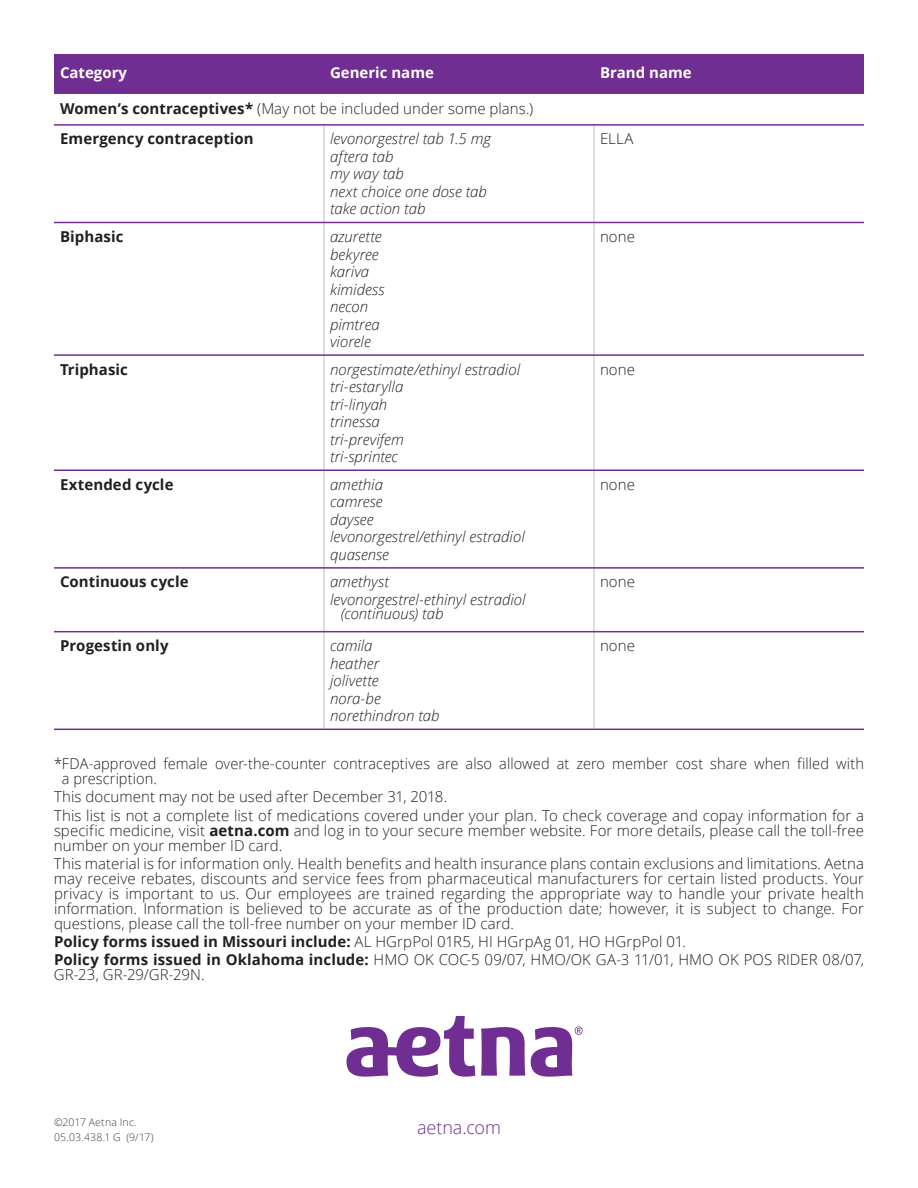
<style>
.page{position:relative;width:918px;height:1188px;background:#fff}
.page>*{position:absolute;margin:0;border:0;box-sizing:border-box;transform-origin:0 0}
.t1{font:300 18px "Open Sans";letter-spacing:-.005em;color:#702d92}
.t2{font:300 15px/15px "Open Sans";letter-spacing:.005em;color:#231f20}
.t3{font:italic 300 15px/17.5px "Open Sans";color:#231f20}
.t4{font:700 15px "Open Sans";letter-spacing:.005em;color:#231f20}
.t5{font:700 15px "Open Sans";color:#fff}
.t6{font:300 10.5px "Open Sans";letter-spacing:.015em;color:#3e3e3f}
.s1{font-weight:700}
</style>
<div class="page">
<hr style="left:324px;top:126px;width:1px;height:96px;background:#bcbdc0">
<hr style="left:594px;top:126px;width:1px;height:96px;background:#bcbdc0">
<hr style="left:324px;top:223px;width:1px;height:131px;background:#bcbdc0">
<hr style="left:594px;top:223px;width:1px;height:131px;background:#bcbdc0">
<hr style="left:324px;top:356px;width:1px;height:113px;background:#bcbdc0">
<hr style="left:594px;top:356px;width:1px;height:113px;background:#bcbdc0">
<hr style="left:324px;top:471px;width:1px;height:96px;background:#bcbdc0">
<hr style="left:594px;top:471px;width:1px;height:96px;background:#bcbdc0">
<hr style="left:324px;top:569px;width:1px;height:62px;background:#bcbdc0">
<hr style="left:594px;top:569px;width:1px;height:62px;background:#bcbdc0">
<hr style="left:324px;top:632px;width:1px;height:97px;background:#bcbdc0">
<hr style="left:594px;top:632px;width:1px;height:97px;background:#bcbdc0">
<hr style="left:54px;top:124px;width:270px;height:2px;background:#702d92">
<hr style="left:324px;top:124px;width:270px;height:2px;background:#702d92">
<hr style="left:594px;top:124px;width:270px;height:2px;background:#702d92">
<hr style="left:54px;top:222px;width:270px;height:1px;background:#702d92">
<hr style="left:324px;top:222px;width:270px;height:1px;background:#702d92">
<hr style="left:594px;top:222px;width:270px;height:1px;background:#702d92">
<hr style="left:54px;top:354px;width:270px;height:2px;background:#702d92">
<hr style="left:324px;top:354px;width:270px;height:2px;background:#702d92">
<hr style="left:594px;top:354px;width:270px;height:2px;background:#702d92">
<hr style="left:54px;top:469px;width:270px;height:2px;background:#702d92">
<hr style="left:324px;top:469px;width:270px;height:2px;background:#702d92">
<hr style="left:594px;top:469px;width:270px;height:2px;background:#702d92">
<hr style="left:54px;top:567px;width:270px;height:2px;background:#702d92">
<hr style="left:324px;top:567px;width:270px;height:2px;background:#702d92">
<hr style="left:594px;top:567px;width:270px;height:2px;background:#702d92">
<hr style="left:54px;top:631px;width:270px;height:1px;background:#702d92">
<hr style="left:324px;top:631px;width:270px;height:1px;background:#702d92">
<hr style="left:594px;top:631px;width:270px;height:1px;background:#702d92">
<hr style="left:54px;top:729px;width:270px;height:1px;background:#702d92">
<hr style="left:324px;top:729px;width:270px;height:1px;background:#702d92">
<hr style="left:594px;top:729px;width:270px;height:1px;background:#702d92">
<div style="left:54px;top:54px;width:270px;height:40px;background:#702d92"></div>
<div style="left:324px;top:54px;width:270px;height:40px;background:#702d92"></div>
<div style="left:594px;top:54px;width:270px;height:40px;background:#702d92"></div>
<svg style="left:347px;top:1016px;width:236px;height:61px"></svg>
<p class="t5" style="left:60px;top:62px;width:69px">Category</p>
<p class="t5" style="left:330px;top:62px;width:105px">Generic name</p>
<p class="t5" style="left:600px;top:62px;width:93px">Brand name</p>
<p class="t2" style="left:60px;top:101px;width:475px"><span class="s1">Women’s contraceptives*</span> (May not be included under some plans.)</p>
<p class="t4" style="left:60px;top:128px;width:195px">Emergency contraception</p>
<p class="t3" style="left:330px;top:130px;width:163px">levonorgestrel tab 1.5 mg aftera tab<br>my way tab<br>next choice one dose tab take action tab</p>
<p class="t2" style="left:600px;top:131px;width:35px">ELLA</p>
<p class="t4" style="left:60px;top:226px;width:65px">Biphasic</p>
<p class="t3" style="left:330px;top:227px;width:56px">azurette bekyree kariva kimidess necon pimtrea viorele</p>
<p class="t2" style="left:600px;top:229px;width:36px">none</p>
<p class="t4" style="left:60px;top:359px;width:70px">Triphasic</p>
<p class="t3" style="left:330px;top:360px;width:192px">norgestimate/ethinyl estradiol tri-estarylla<br>tri-linyah<br>trinessa<br>tri-previfem<br>tri-sprintec</p>
<p class="t2" style="left:600px;top:361px;width:36px">none</p>
<p class="t4" style="left:60px;top:474px;width:115px">Extended cycle</p>
<p class="t3" style="left:330px;top:475px;width:196px">amethia<br>camrese<br>daysee<br>levonorgestrel/ethinyl estradiol quasense</p>
<p class="t2" style="left:600px;top:476px;width:36px">none</p>
<p class="t4" style="left:60px;top:571px;width:130px">Continuous cycle</p>
<p class="t3" style="left:330px;top:573px;width:197px">amethyst levonorgestrel-ethinyl estradiol</p>
<p class="t3" style="left:341px;top:604px;width:104px">(continuous) tab</p>
<p class="t2" style="left:600px;top:574px;width:36px">none</p>
<p class="t4" style="left:60px;top:635px;width:110px">Progestin only</p>
<p class="t3" style="left:330px;top:636px;width:111px">camila<br>heather<br>jolivette<br>nora-be norethindron tab</p>
<p class="t2" style="left:600px;top:638px;width:36px">none</p>
<p class="t2" style="left:62px;top:756px;width:804px;text-indent:-8px">*FDA-approved female over-the-counter contraceptives are also allowed at zero member cost share when filled with a prescription.</p>
<p class="t2" style="left:54px;top:789px;width:395px">This document may not be used after December 31, 2018.</p>
<p class="t2" style="left:54px;top:807px;width:812px;text-align:justify">This list is not a complete list of medications covered under your plan. To check coverage and copay information for a specific medicine, visit <span class="s1">aetna.com</span> and log in to your secure member website. For more details, please call the toll-free number on your member ID card.</p>
<p class="t2" style="left:54px;top:856px;width:812px;text-align:justify">This material is for information only. Health benefits and health insurance plans contain exclusions and limitations. Aetna may receive rebates, discounts and service fees from pharmaceutical manufacturers for certain listed products. Your privacy is important to us. Our employees are trained regarding the appropriate way to handle your private health information. Information is believed to be accurate as of the production date; however, it is subject to change. For questions, please call the toll-free number on your member ID card.</p>
<p class="t2" style="left:54px;top:934px;width:634px"><span class="s1">Policy forms issued in Missouri include:</span> AL HGrpPol 01R5, HI HGrpAg 01, HO HGrpPol 01.</p>
<p class="t2" style="left:54px;top:952px;width:812px"><span class="s1">Policy forms issued in Oklahoma include:</span> HMO OK COC-5 09/07, HMO/OK GA-3 11/01, HMO OK POS RIDER 08/07,<br>GR-23, GR-29/GR-29N.</p>
<p class="t6" style="left:54px;top:1115px;width:84px">©2017 Aetna Inc.</p>
<p class="t6" style="left:54px;top:1130px;width:101px">05.03.438.1 G (9/17)</p>
<p class="t1" style="left:417px;top:1115px;width:85px">aetna.com</p>
</div>
